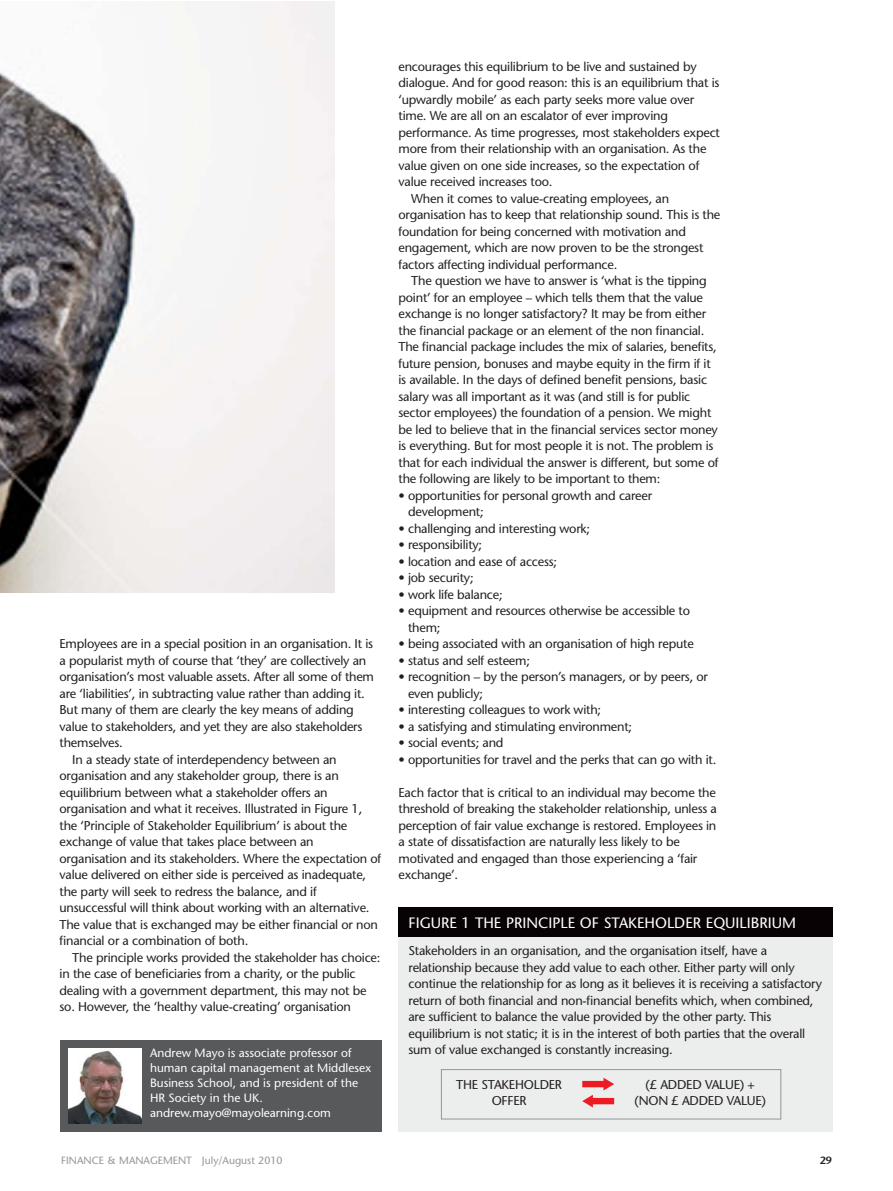
<style>
.page{position:relative;width:893px;height:1191px;background:#fff}
.page>*{position:absolute;margin:0;border:0;box-sizing:border-box;transform-origin:0 0}
.t1{font:15px "Stone Sans";color:#fff}
.t2{font:12.75px/16.5px "Stone Sans";letter-spacing:-.015em;color:#231f20}
.t3{font:12px/15px "Stone Sans";color:#fff}
.t4{font:10.5px "Stone Sans";color:#939598}
.t5{font:600 10.5px "Stone Sans";color:#231f20}
</style>
<div class="page">
<img style="left:0;top:1px;width:334px;height:591px">
<div style="left:60px;top:1039px;width:321px;height:92px;background:#58595b"></div>
<img style="left:68px;top:1048px;width:74px;height:75px">
<div style="left:398px;top:931px;width:435px;height:200px;background:#eceded"></div>
<div style="left:441px;top:1069px;width:340px;height:50px;border:1px solid #939598"></div>
<div style="left:398px;top:907px;width:435px;height:29px;background:#090204"></div>
<svg style="left:582px;top:1077px;width:32px;height:30px"></svg>
<p class="t2" style="left:60px;top:635px;width:315px">Employees are in a special position in an organisation. It is</p>
<p class="t2" style="left:60px;top:652px;width:308px">a popularist myth of course that ‘they’ are collectively an</p>
<p class="t2" style="left:60px;top:668px;width:316px">organisation’s most valuable assets. After all some of them</p>
<p class="t2" style="left:60px;top:685px;width:307px">are ‘liabilities’, in subtracting value rather than adding it.</p>
<p class="t2" style="left:60px;top:701px;width:296px">But many of them are clearly the key means of adding</p>
<p class="t2" style="left:60px;top:718px;width:304px">value to stakeholders, and yet they are also stakeholders</p>
<p class="t2" style="left:60px;top:734px;width:65px">themselves.</p>
<p class="t2" style="left:72px;top:751px;width:266px">In a steady state of interdependency between an</p>
<p class="t2" style="left:60px;top:767px;width:281px">organisation and any stakeholder group, there is an</p>
<p class="t2" style="left:60px;top:784px;width:270px">equilibrium between what a stakeholder offers an</p>
<p class="t2" style="left:60px;top:800px;width:304px">organisation and what it receives. Illustrated in Figure 1,</p>
<p class="t2" style="left:60px;top:817px;width:289px">the ‘Principle of Stakeholder Equilibrium’ is about the</p>
<p class="t2" style="left:60px;top:833px;width:256px">exchange of value that takes place between an</p>
<p class="t2" style="left:60px;top:850px;width:323px">organisation and its stakeholders. Where the expectation of</p>
<p class="t2" style="left:60px;top:866px;width:308px">value delivered on either side is perceived as inadequate,</p>
<p class="t2" style="left:60px;top:883px;width:259px">the party will seek to redress the balance, and if</p>
<p class="t2" style="left:60px;top:899px;width:312px">unsuccessful will think about working with an alternative.</p>
<p class="t2" style="left:60px;top:916px;width:320px">The value that is exchanged may be either financial or non</p>
<p class="t2" style="left:60px;top:932px;width:190px">financial or a combination of both.</p>
<p class="t2" style="left:72px;top:949px;width:310px">The principle works provided the stakeholder has choice:</p>
<p class="t2" style="left:60px;top:965px;width:298px">in the case of beneficiaries from a charity, or the public</p>
<p class="t2" style="left:60px;top:982px;width:309px">dealing with a government department, this may not be</p>
<p class="t2" style="left:60px;top:998px;width:293px">so. However, the ‘healthy value-creating’ organisation</p>
<p class="t3" style="left:150px;top:1045px;width:223px">Andrew Mayo is associate professor of human capital management at Middlesex Business School, and is president of the HR Society in the UK. andrew.mayo@mayolearning.com</p>
<p class="t4" style="left:61px;top:1153px;width:223px">FINANCE &amp; MANAGEMENT July/August 2010</p>
<p class="t2" style="left:398px;top:58px;width:300px">encourages this equilibrium to be live and sustained by</p>
<p class="t2" style="left:398px;top:74px;width:322px">dialogue. And for good reason: this is an equilibrium that is</p>
<p class="t2" style="left:398px;top:91px;width:297px">‘upwardly mobile’ as each party seeks more value over</p>
<p class="t2" style="left:398px;top:107px;width:271px">time. We are all on an escalator of ever improving</p>
<p class="t2" style="left:398px;top:124px;width:323px">performance. As time progresses, most stakeholders expect</p>
<p class="t2" style="left:398px;top:140px;width:309px">more from their relationship with an organisation. As the</p>
<p class="t2" style="left:398px;top:157px;width:302px">value given on one side increases, so the expectation of</p>
<p class="t2" style="left:398px;top:173px;width:155px">value received increases too.</p>
<p class="t2" style="left:411px;top:190px;width:259px">When it comes to value-creating employees, an</p>
<p class="t2" style="left:398px;top:206px;width:323px">organisation has to keep that relationship sound. This is the</p>
<p class="t2" style="left:398px;top:223px;width:289px">foundation for being concerned with motivation and</p>
<p class="t2" style="left:398px;top:239px;width:306px">engagement, which are now proven to be the strongest</p>
<p class="t2" style="left:398px;top:256px;width:220px">factors affecting individual performance.</p>
<p class="t2" style="left:411px;top:272px;width:297px">The question we have to answer is ‘what is the tipping</p>
<p class="t2" style="left:398px;top:289px;width:306px">point’ for an employee – which tells them that the value</p>
<p class="t2" style="left:398px;top:305px;width:309px">exchange is no longer satisfactory? It may be from either</p>
<p class="t2" style="left:398px;top:322px;width:307px">the financial package or an element of the non financial.</p>
<p class="t2" style="left:398px;top:338px;width:320px">The financial package includes the mix of salaries, benefits,</p>
<p class="t2" style="left:398px;top:355px;width:314px">future pension, bonuses and maybe equity in the firm if it</p>
<p class="t2" style="left:398px;top:371px;width:310px">is available. In the days of defined benefit pensions, basic</p>
<p class="t2" style="left:398px;top:388px;width:293px">salary was all important as it was (and still is for public</p>
<p class="t2" style="left:398px;top:404px;width:314px">sector employees) the foundation of a pension. We might</p>
<p class="t2" style="left:398px;top:421px;width:321px">be led to believe that in the financial services sector money</p>
<p class="t2" style="left:398px;top:437px;width:317px">is everything. But for most people it is not. The problem is</p>
<p class="t2" style="left:398px;top:454px;width:322px">that for each individual the answer is different, but some of</p>
<p class="t2" style="left:398px;top:470px;width:263px">the following are likely to be important to them:</p>
<p class="t2" style="left:408px;top:487px;width:246px;text-indent:-10px">• opportunities for personal growth and career development;</p>
<p class="t2" style="left:398px;top:520px;width:193px">• challenging and interesting work;</p>
<p class="t2" style="left:398px;top:536px;width:85px">• responsibility;</p>
<p class="t2" style="left:398px;top:553px;width:160px">• location and ease of access;</p>
<p class="t2" style="left:398px;top:569px;width:77px">• job security;</p>
<p class="t2" style="left:398px;top:586px;width:106px">• work life balance;</p>
<p class="t2" style="left:408px;top:602px;width:284px;text-indent:-10px">• equipment and resources otherwise be accessible to them;</p>
<p class="t2" style="left:398px;top:635px;width:297px">• being associated with an organisation of high repute</p>
<p class="t2" style="left:398px;top:652px;width:133px">• status and self esteem;</p>
<p class="t2" style="left:408px;top:668px;width:302px;text-indent:-10px">• recognition – by the person’s managers, or by peers, or even publicly;</p>
<p class="t2" style="left:398px;top:701px;width:204px">• interesting colleagues to work with;</p>
<p class="t2" style="left:398px;top:718px;width:235px">• a satisfying and stimulating environment;</p>
<p class="t2" style="left:398px;top:734px;width:107px">• social events; and</p>
<p class="t2" style="left:398px;top:751px;width:319px">• opportunities for travel and the perks that can go with it.</p>
<p class="t2" style="left:398px;top:784px;width:320px">Each factor that is critical to an individual may become the threshold of breaking the stakeholder relationship, unless a perception of fair value exchange is restored. Employees in a state of dissatisfaction are naturally less likely to be motivated and engaged than those experiencing a ‘fair exchange’.</p>
<p class="t1" style="left:408px;top:913px;width:389px">FIGURE 1 THE PRINCIPLE OF STAKEHOLDER EQUILIBRIUM</p>
<p class="t2" style="left:408px;top:942px;width:415px">Stakeholders in an organisation, and the organisation itself, have a relationship because they add value to each other. Either party will only continue the relationship for as long as it believes it is receiving a satisfactory return of both financial and non-financial benefits which, when combined, are sufficient to balance the value provided by the other party. This equilibrium is not static; it is in the interest of both parties that the overall sum of value exchanged is constantly increasing.</p>
<p class="t2" style="left:456px;top:1075px;width:107px;text-align:center">THE STAKEHOLDER<br>OFFER</p>
<p class="t2" style="left:634px;top:1075px;width:133px;text-align:center">(£ ADDED VALUE) + (NON £ ADDED VALUE)</p>
<p class="t5" style="left:820px;top:1153px;width:14px">29</p>
</div>
